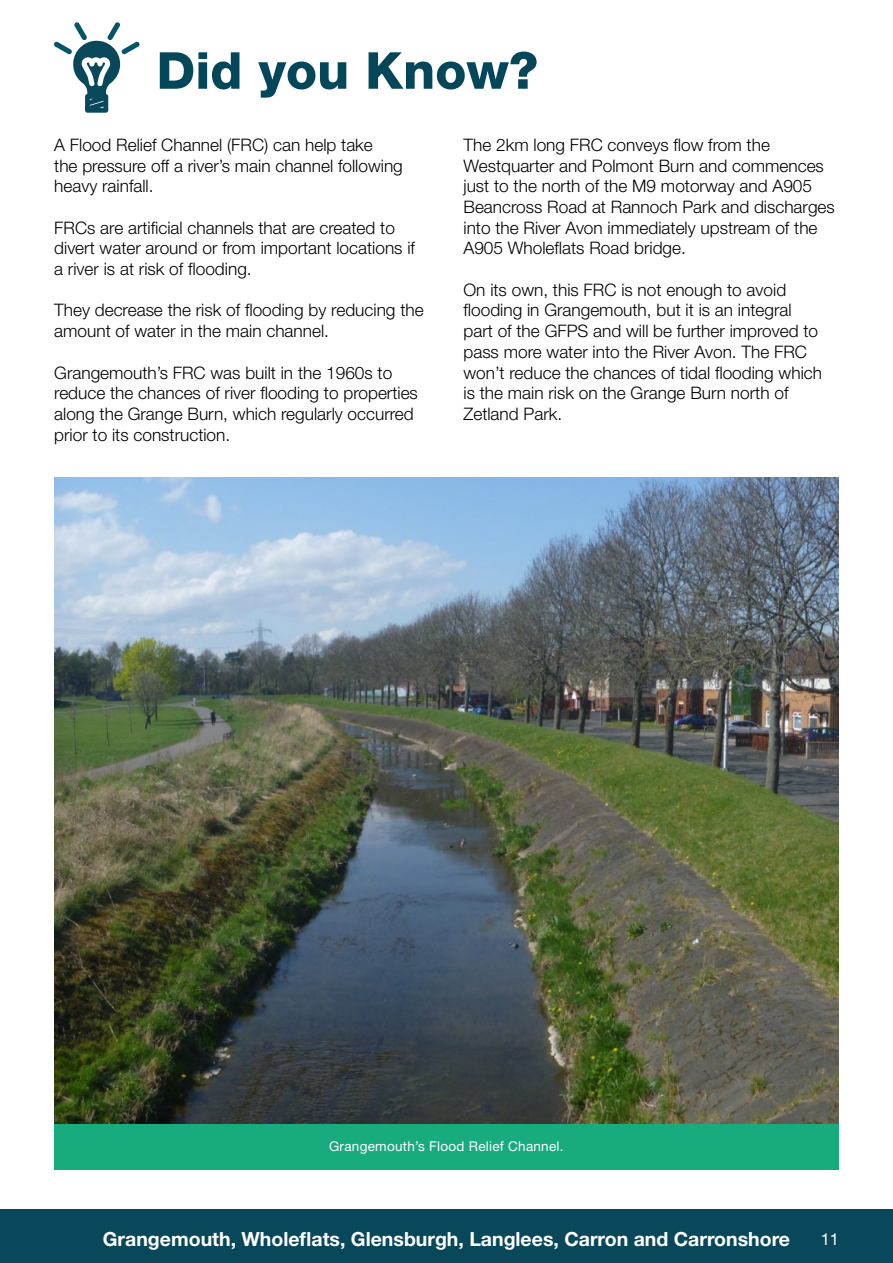
<style>
.page{position:relative;width:893px;height:1263px;background:#fff}
.page>*{position:absolute;margin:0;border:0;box-sizing:border-box;transform-origin:0 0}
.t1{font:800 51px "Helvetica Neue";color:#05475a}
.t2{font:700 19.5px "Helvetica Neue LT Std";color:#fff}
.t3{font:300 17.25px/20.7px "Helvetica Neue LT Std";color:#000}
.t4{font:16.5px "Helvetica Neue LT Std";color:#fff}
.t5{font:13.5px "Helvetica Neue LT Std";letter-spacing:.02em;color:#fff}
</style>
<div class="page">
<div style="left:0;top:1209px;width:893px;height:54px;background:#09475a"></div>
<img style="left:54px;top:477px;width:785px;height:647px">
<div style="left:54px;top:1124px;width:785px;height:45px;background:#18ab7d"></div>
<svg style="left:54px;top:22px;width:86px;height:91px"></svg>
<h1 class="t1" style="left:157px;top:40px;width:383px">Did you Know?</h1>
<p class="t3" style="left:54px;top:134px;width:350px">A Flood Relief Channel (FRC) can help take<br>the pressure off a river’s main channel following heavy rainfall.</p>
<p class="t3" style="left:54px;top:217px;width:362px">FRCs are artificial channels that are created to divert water around or from important locations if a river is at risk of flooding.</p>
<p class="t3" style="left:54px;top:300px;width:371px">They decrease the risk of flooding by reducing the amount of water in the main channel.</p>
<p class="t3" style="left:54px;top:362px;width:365px">Grangemouth’s FRC was built in the 1960s to reduce the chances of river flooding to properties along the Grange Burn, which regularly occurred prior to its construction.</p>
<p class="t3" style="left:463px;top:134px;width:373px">The 2km long FRC conveys flow from the Westquarter and Polmont Burn and commences just to the north of the M9 motorway and A905<br>Beancross Road at Rannoch Park and discharges into the River Avon immediately upstream of the A905 Wholeflats Road bridge.</p>
<p class="t3" style="left:463px;top:279px;width:360px">On its own, this FRC is not enough to avoid flooding in Grangemouth, but it is an integral part of the GFPS and will be further improved to pass more water into the River Avon. The FRC won’t reduce the chances of tidal flooding which is the main risk on the Grange Burn north of Zetland Park.</p>
<p class="t5" style="left:329px;top:1138px;width:236px">Grangemouth’s Flood Relief Channel.</p>
<p class="t2" style="left:103px;top:1226px;width:689px">Grangemouth, Wholeflats, Glensburgh, Langlees, Carron and Carronshore</p>
<p class="t4" style="left:821px;top:1229px;width:20px">11</p>
</div>
